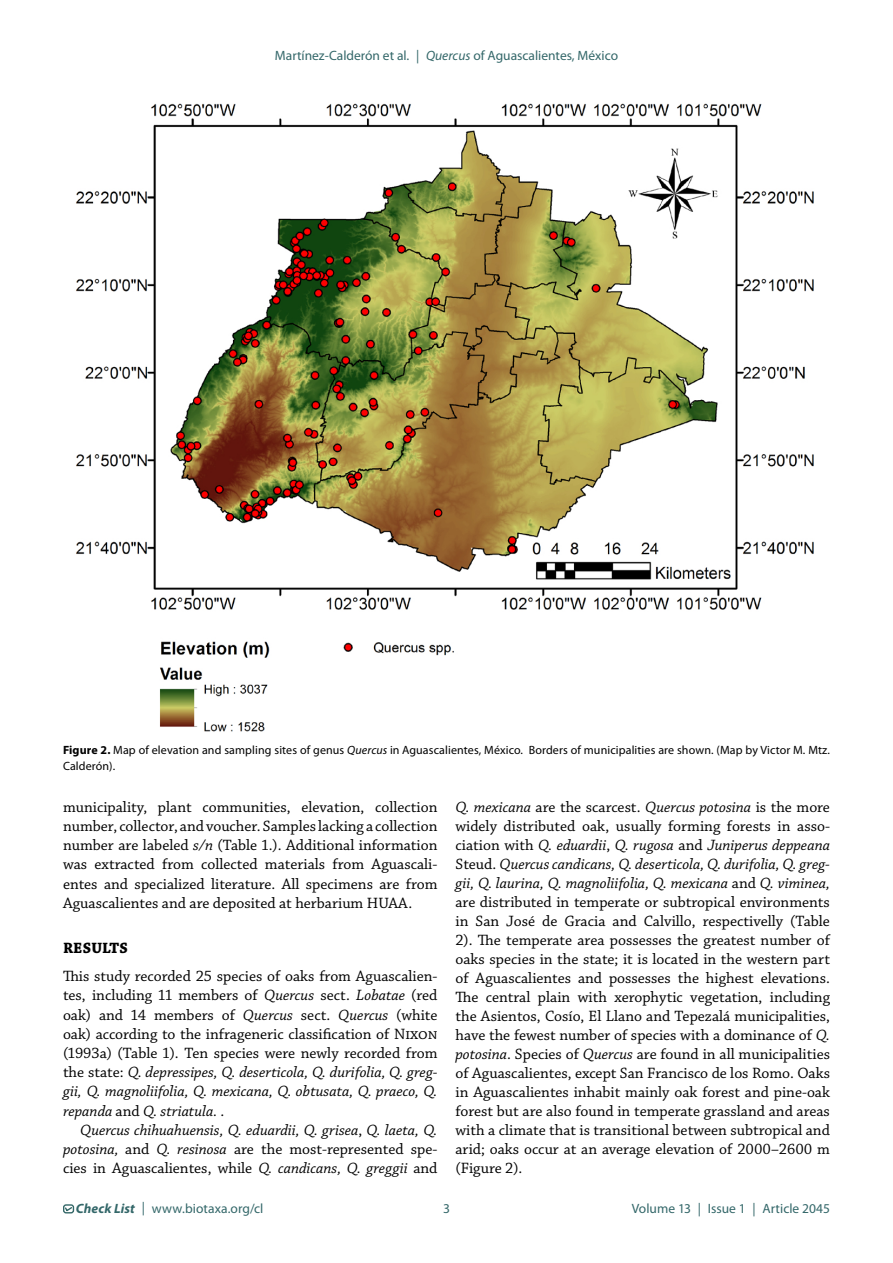
<style>
.page{position:relative;width:893px;height:1263px;background:#fff}
.page>*{position:absolute;margin:0;border:0;box-sizing:border-box;transform-origin:0 0}
.t1{font:15.75px/19px "Chaparral Pro";color:#000;text-align:justify}
.t2{font:italic 15.75px/19.2px "Chaparral Pro";color:#000;text-align:justify}
.t3{font:700 15.75px "Chaparral Pro";letter-spacing:.015em;color:#000}
.t4{font:13.5px "Myriad Pro";color:#336769}
.t5{font:12px/16.5px "Myriad Pro";letter-spacing:.01em;color:#000}
.s1{font-style:italic}
.s2{font-weight:700}
.s3{font-style:normal}
.s4{font-weight:700;font-style:italic}
</style>
<div class="page">
<div style="left:63px;top:1204px;width:11px;height:9px;border:1px solid #336767;border-radius:2px"></div>
<svg style="left:64px;top:1206px;width:9px;height:6px"></svg>
<img style="left:76px;top:103px;width:738px;height:629px">
<p class="t4" style="left:275px;top:47px;width:345px">Martínez-Calderón et al. | <span class="s1">Quercus</span> of Aguascalientes, México</p>
<p class="t5" style="left:63px;top:741px;width:768px"><span class="s2">Figure 2.</span> Map of elevation and sampling sites of genus <span class="s1">Quercus</span> in Aguascalientes, México. Borders of municipalities are shown. (Map by Victor M. Mtz.<br>Calderón).</p>
<p class="t1" style="left:63px;top:798px;width:376px">municipality, plant communities, elevation, collection number, collector, and voucher. Samples lacking a collection number are labeled <span class="s1">s/n</span> (Table 1.). Additional information was extracted from collected materials from Aguascali&shy;entes and specialized literature. All specimens are from Aguascalientes and are deposited at herbarium HUAA.</p>
<p class="t3" style="left:63px;top:939px;width:67px">RESULTS</p>
<p class="t1" style="left:63px;top:967px;width:376px">This study recorded 25 species of oaks from Aguascalien&shy;tes, including 11 members of <span class="s1">Quercus</span> sect. <span class="s1">Lobatae</span> (red oak) and 14 members of <span class="s1">Quercus</span> sect. <span class="s1">Quercus</span> (white oak) according to the infrageneric classification of Nixon (1993a) (Table 1). Ten species were newly recorded from the state: <span class="s1">Q. depressipes, Q. deserticola, Q. durifolia, Q. greg&shy;gii, Q. magnoliifolia, Q. mexicana, Q. obtusata, Q. praeco, Q. repanda</span> and <span class="s1">Q. striatula.</span> .</p>
<p class="t2" style="left:63px;top:1121px;width:376px;text-indent:17px">Quercus chihuahuensis, Q. eduardii, Q. grisea<span class="s3">,</span> Q. laeta, Q. potosina, <span class="s3">and</span> Q. resinosa <span class="s3">are the most-represented spe&shy;cies in Aguascalientes, while</span> Q. candicans, Q. greggii <span class="s3">and</span></p>
<p class="t1" style="left:455px;top:798px;width:376px"><span class="s1">Q. mexicana</span> are the scarcest. <span class="s1">Quercus potosina</span> is the more widely distributed oak, usually forming forests in asso&shy;ciation with <span class="s1">Q. eduardii</span>, <span class="s1">Q. rugosa</span> and <span class="s1">Juniperus deppeana </span>Steud. <span class="s1">Quercus candicans, Q. deserticola, Q. durifolia, Q. greg&shy;gii, Q. laurina, Q. magnoliifolia, Q. mexicana</span> and <span class="s1">Q. viminea, </span>are distributed in temperate or subtropical environments in San José de Gracia and Calvillo, respectivelly (Table 2). The temperate area possesses the greatest number of oaks species in the state; it is located in the western part of Aguascalientes and possesses the highest elevations.<br>The central plain with xerophytic vegetation, including the Asientos, Cosío, El Llano and Tepezalá municipalities, have the fewest number of species with a dominance of <span class="s1">Q. potosina</span>. Species of <span class="s1">Quercus</span> are found in all municipalities of Aguascalientes, except San Francisco de los Romo. Oaks in Aguascalientes inhabit mainly oak forest and pine-oak forest but are also found in temperate grassland and areas with a climate that is transitional between subtropical and arid; oaks occur at an average elevation of 2000–2600 m (Figure 2).</p>
<p class="t4" style="left:76px;top:1200px;width:189px"><span class="s4">Check List</span> | www.biotaxa.org/cl</p>
<p class="t4" style="left:443px;top:1200px;width:8px">3</p>
<p class="t4" style="left:632px;top:1200px;width:200px">Volume 13 | Issue 1 | Article 2045</p>
</div>
